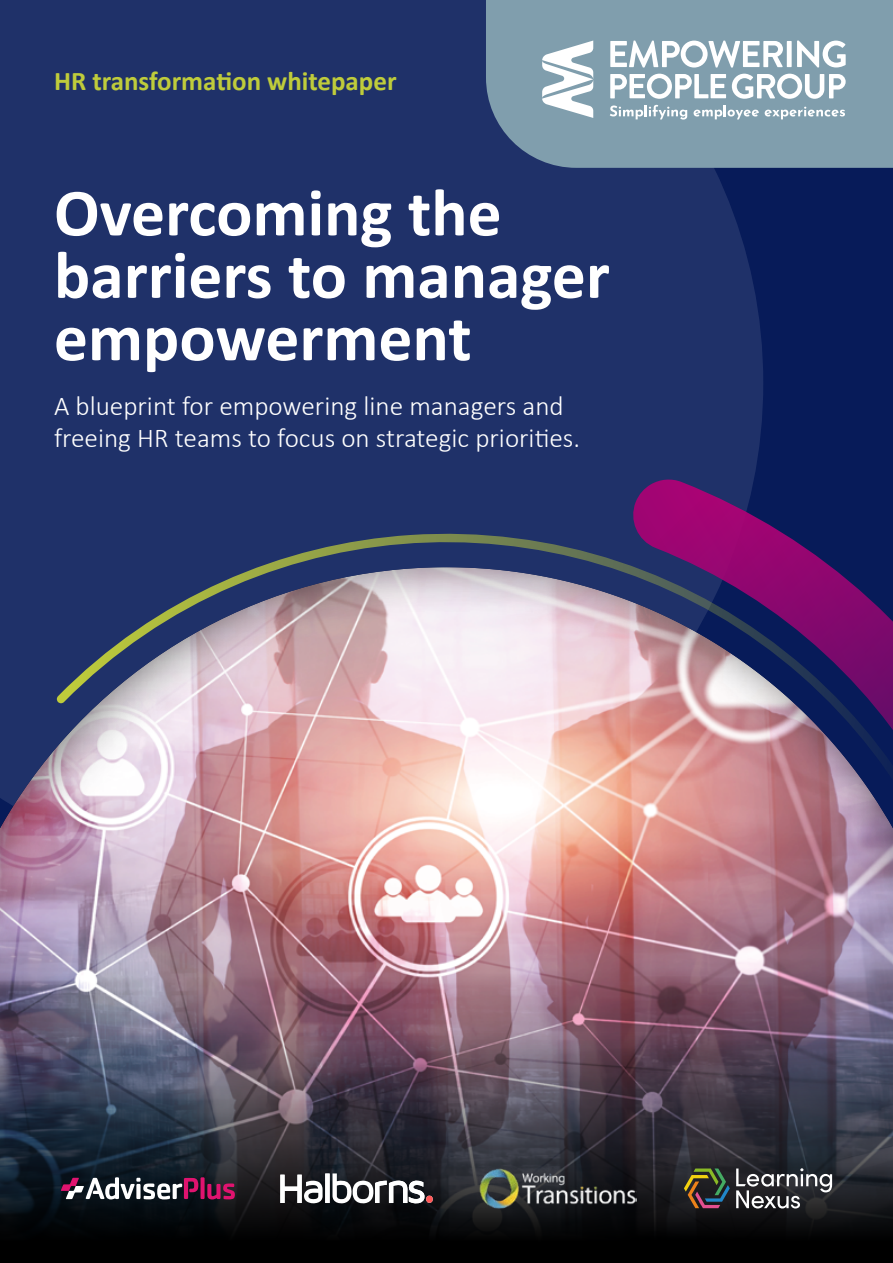
<style>
.page{position:relative;width:893px;height:1263px;background:#071b59}
.page>*{position:absolute;margin:0;border:0;box-sizing:border-box;transform-origin:0 0}
.t1{font:700 67.65px/62.4px "Calibri";color:#fff}
.t2{font:300 27.3px/32.7px "Calibri";color:#fff}
.t3{font:700 27px "Calibri";color:#bfcc3b}
</style>
<div class="page">
<div style="left:0;top:0;width:763px;height:565px;background:#1f3169"></div>
<div style="left:486px;top:0;width:407px;height:168px;background:#809ead"></div>
<div style="left:56px;top:497px;width:282px;height:68px;background:#1f3169"></div>
<div style="left:0;top:565px;width:893px;height:698px;background:#000;opacity:.75"></div>
<svg style="left:610px;top:41px;width:173px;height:27px"></svg>
<div style="left:787px;top:41px;width:5px;height:26px;background:#fff"></div>
<svg style="left:797px;top:41px;width:49px;height:26px"></svg>
<svg style="left:610px;top:74px;width:116px;height:25px"></svg>
<svg style="left:732px;top:74px;width:114px;height:25px"></svg>
<svg style="left:610px;top:105px;width:77px;height:15px"></svg>
<svg style="left:694px;top:105px;width:65px;height:14px"></svg>
<svg style="left:765px;top:107px;width:80px;height:12px"></svg>
<svg style="left:542px;top:41px;width:51px;height:77px"></svg>
<img style="left:338px;top:478px;width:555px;height:555px">
<svg style="left:0;top:1033px;width:893px;height:230px"></svg>
<svg style="left:61px;top:1177px;width:174px;height:22px"></svg>
<img style="left:478px;top:1168px;width:158px;height:41px">
<svg style="left:736px;top:1168px;width:96px;height:40px"></svg>
<svg style="left:684px;top:1168px;width:46px;height:40px"></svg>
<svg style="left:280px;top:1173px;width:153px;height:31px"></svg>
<p class="t3" style="left:54px;top:62px;width:344px">HR transformation whitepaper</p>
<h1 class="t1" style="left:54px;top:179px;width:557px">Overcoming the barriers to manager empowerment</h1>
<p class="t2" style="left:54px;top:389px;width:528px">A blueprint for empowering line managers and freeing HR teams to focus on strategic priorities.</p>
</div>
